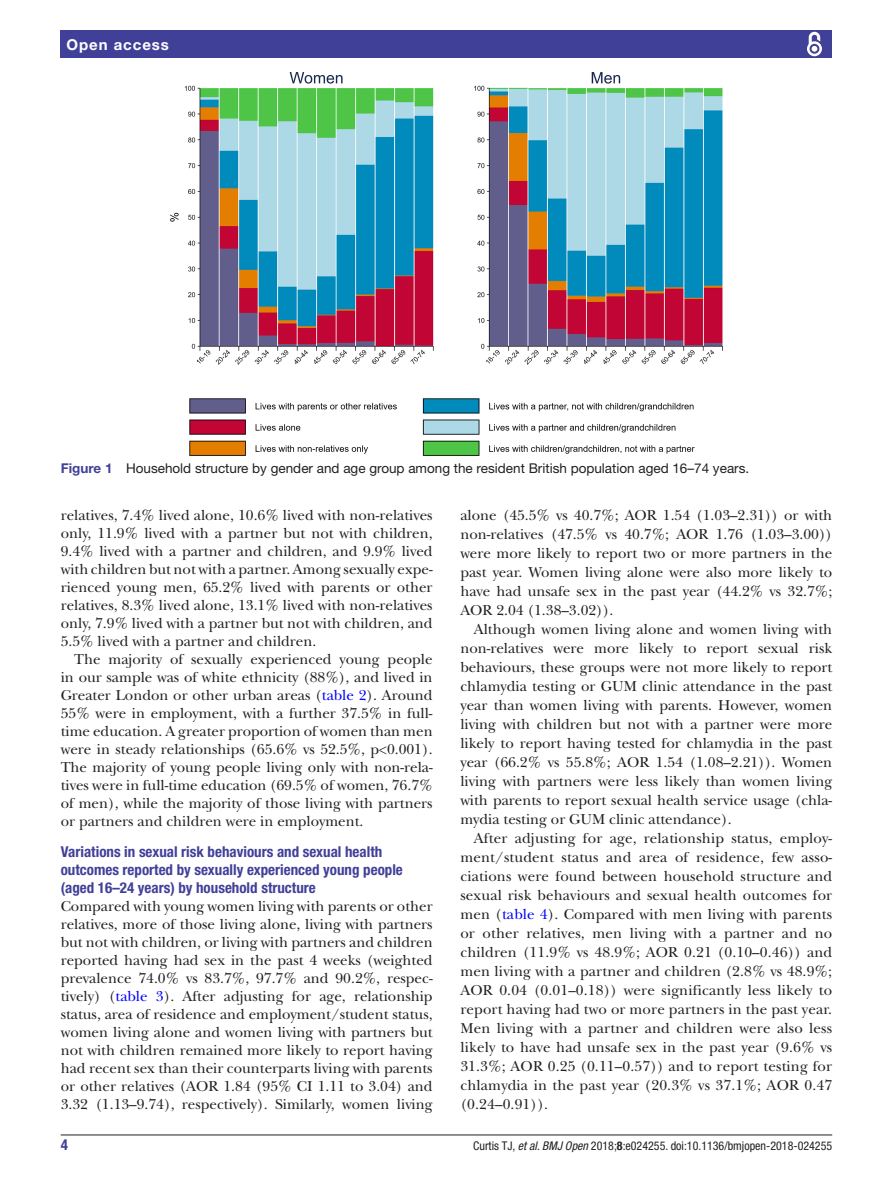
<style>
.page{position:relative;width:893px;height:1191px;background:#fff}
.page>*{position:absolute;margin:0;border:0;box-sizing:border-box;transform-origin:0 0}
.t1{font:15px/19px "New Baskerville";color:#231f20;text-align:justify}
.t2{font:700 condensed 15px/18px "Helvetica Neue LT Std";color:#414099}
.t3{font:700 15px "Helvetica Neue LT Std";letter-spacing:.065em;color:#fff}
.t4{font:13.5px "Helvetica Neue LT Std";color:#231f20}
.t5{font:condensed 12px "Helvetica Neue LT Std";color:#231f20}
.s1{font-weight:700;color:#414099}
.s2{color:#00f}
.s3{font-style:italic}
.s4{font-weight:700}
</style>
<div class="page">
<hr style="left:61px;top:1134px;width:771px;height:1px;background:#231f20">
<div style="left:61px;top:31px;width:771px;height:27px;background:#414099"></div>
<svg style="left:807px;top:31px;width:15px;height:26px"></svg>
<img style="left:170px;top:73px;width:553px;height:382px">
<p class="t3" style="left:66px;top:35px;width:104px">Open access</p>
<p class="t4" style="left:61px;top:460px;width:690px"><span class="s1">Figure 1</span> Household structure by gender and age group among the resident British population aged 16–74 years.</p>
<p class="t1" style="left:61px;top:506px;width:373px;line-height:18px">relatives, 7.4% lived alone, 10.6% lived with non-relatives only, 11.9% lived with a partner but not with children, 9.4% lived with a partner and children, and 9.9% lived with children but not with a partner. Among sexually expe&shy;rienced young men, 65.2% lived with parents or other relatives, 8.3% lived alone, 13.1% lived with non-relatives only, 7.9% lived with a partner but not with children, and 5.5% lived with a partner and children.</p>
<p class="t1" style="left:61px;top:650px;width:373px;line-height:18px;text-indent:14px">The majority of sexually experienced young people in our sample was of white ethnicity (88%), and lived in Greater London or other urban areas (<span class="s2">table 2</span>). Around 55% were in employment, with a further 37.5% in full&shy;time education. A greater proportion of women than men were in steady relationships (65.6% vs 52.5%, p&lt;0.001).<br>The majority of young people living only with non-rela&shy;tives were in full-time education (69.5% of women, 76.7% of men), while the majority of those living with partners or partners and children were in employment.</p>
<p class="t2" style="left:61px;top:842px;width:344px">Variations in sexual risk behaviours and sexual health outcomes reported by sexually experienced young people (aged 16–24 years) by household structure</p>
<p class="t1" style="left:61px;top:897px;width:373px;line-height:18px">Compared with young women living with parents or other relatives, more of those living alone, living with partners but not with children, or living with partners and children reported having had sex in the past 4 weeks (weighted prevalence 74.0% vs 83.7%, 97.7% and 90.2%, respec&shy;tively) (<span class="s2">table 3</span>). After adjusting for age, relationship status, area of residence and employment/student status, women living alone and women living with partners but not with children remained more likely to report having had recent sex than their counterparts living with parents or other relatives (AOR 1.84 (95% CI 1.11 to 3.04) and 3.32 (1.13–9.74), respectively). Similarly, women living</p>
<p class="t1" style="left:460px;top:505px;width:373px">alone (45.5% vs 40.7%; AOR 1.54 (1.03–2.31)) or with non-relatives (47.5% vs 40.7%; AOR 1.76 (1.03–3.00)) were more likely to report two or more partners in the past year. Women living alone were also more likely to have had unsafe sex in the past year (44.2% vs 32.7%; AOR 2.04 (1.38–3.02)).</p>
<p class="t1" style="left:460px;top:619px;width:373px;text-indent:13px">Although women living alone and women living with non-relatives were more likely to report sexual risk behaviours, these groups were not more likely to report chlamydia testing or GUM clinic attendance in the past year than women living with parents. However, women living with children but not with a partner were more likely to report having tested for chlamydia in the past year (66.2% vs 55.8%; AOR 1.54 (1.08–2.21)). Women living with partners were less likely than women living with parents to report sexual health service usage (chla&shy;mydia testing or GUM clinic attendance).</p>
<p class="t1" style="left:460px;top:828px;width:373px;text-indent:13px">After adjusting for age, relationship status, employ&shy;ment/student status and area of residence, few asso&shy;ciations were found between household structure and sexual risk behaviours and sexual health outcomes for men (<span class="s2">table 4</span>). Compared with men living with parents or other relatives, men living with a partner and no children (11.9% vs 48.9%; AOR 0.21 (0.10–0.46)) and men living with a partner and children (2.8% vs 48.9%; AOR 0.04 (0.01–0.18)) were significantly less likely to report having had two or more partners in the past year.<br>Men living with a partner and children were also less likely to have had unsafe sex in the past year (9.6% vs 31.3%; AOR 0.25 (0.11–0.57)) and to report testing for chlamydia in the past year (20.3% vs 37.1%; AOR 0.47 (0.24–0.91)).</p>
<p class="t2" style="left:61px;top:1135px;width:9px">4</p>
<p class="t5" style="left:473px;top:1138px;width:360px">Curtis TJ, <span class="s3">et al</span>. <span class="s3">BMJ Open</span> 2018;<span class="s4">8</span>:e024255. doi:10.1136/bmjopen-2018-024255</p>
</div>
